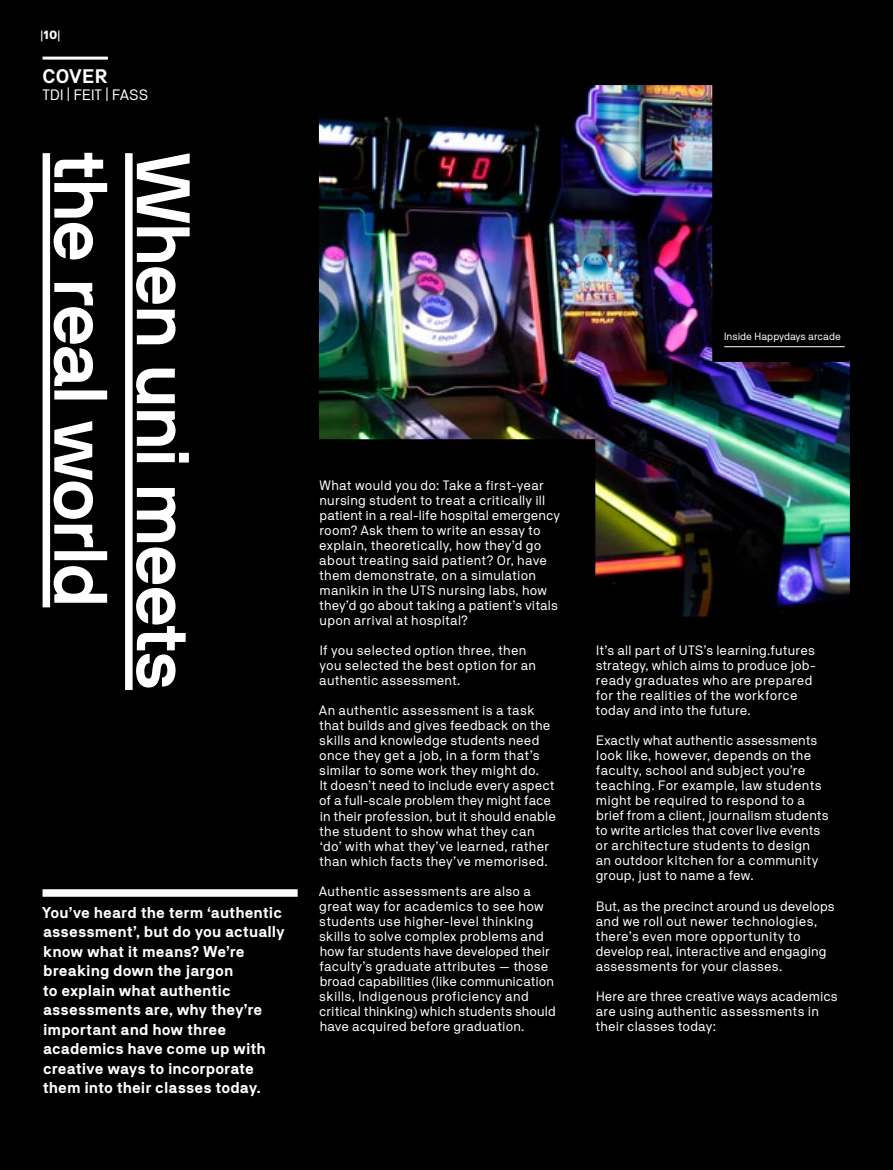
<style>
.page{position:relative;width:893px;height:1170px;background:#fff}
.page>*{position:absolute;margin:0;border:0;box-sizing:border-box;transform-origin:0 0}
.t1{font:700 75px "NB International Pro";letter-spacing:-.015em;color:#fff}
.t2{font:700 19.5px "NB Akademie Std";color:#fff}
.t3{font:700 15.6px/19.5px "NB Akademie Std";color:#fff}
.t4{font:15px "NB Akademie Std";color:#fff}
.t5{font:13.5px/15px "NB Akademie Std";letter-spacing:.015em;color:#fff}
.t6{font:500 12px "NB Akademie Std";color:#fff}
.t7{font:10.5px "NB Akademie Std";color:#fff}
.s1{font-weight:900}
</style>
<div class="page">
<div style="left:0;top:0;width:893px;height:1169px;background:#000"></div>
<hr style="left:43px;top:57px;width:65px;height:3px;background:#fff">
<div style="left:125px;top:153px;width:8px;height:537px;background:#fff"></div>
<div style="left:43px;top:153px;width:7px;height:454px;background:#fff"></div>
<div style="left:43px;top:889px;width:255px;height:7px;background:#fff"></div>
<img style="left:319px;top:85px;width:531px;height:531px">
<hr style="left:724px;top:346px;width:121px;height:1px;background:#fff">
<p class="t6" style="left:41px;top:28px;width:21px">|<span class="s1">10</span>|</p>
<h2 class="t2" style="left:43px;top:64px;width:67px">COVER</h2>
<p class="t4" style="left:43px;top:86px;width:107px">TDI | FEIT | FASS</p>
<h1 class="t1" style="left:123px;top:153px;width:455px;rotate:90deg">the real world</h1>
<h1 class="t1" style="left:205px;top:153px;width:538px;rotate:90deg">When uni meets</h1>
<p class="t3" style="left:42px;top:902px;width:245px">You’ve heard the term ‘authentic assessment’, but do you actually know what it means? We’re breaking down the jargon<br>to explain what authentic assessments are, why they’re important and how three academics have come up with creative ways to incorporate them into their classes today.</p>
<p class="t5" style="left:319px;top:478px;width:242px">What would you do: Take a first-year nursing student to treat a critically ill patient in a real-life hospital emergency room? Ask them to write an essay to explain, theoretically, how they’d go about treating said patient? Or, have them demonstrate, on a simulation manikin in the UTS nursing labs, how they’d go about taking a patient’s vitals upon arrival at hospital?</p>
<p class="t5" style="left:319px;top:643px;width:218px">If you selected option three, then you selected the best option for an authentic assessment.</p>
<p class="t5" style="left:319px;top:703px;width:239px">An authentic assessment is a task that builds and gives feedback on the skills and knowledge students need once they get a job, in a form that’s similar to some work they might do.<br>It doesn’t need to include every aspect of a full-scale problem they might face in their profession, but it should enable the student to show what they can ‘do’ with what they’ve learned, rather than which facts they’ve memorised.</p>
<p class="t5" style="left:319px;top:883px;width:238px">Authentic assessments are also a great way for academics to see how students use higher-level thinking skills to solve complex problems and how far students have developed their faculty’s graduate attributes — those broad capabilities (like communication skills, Indigenous proficiency and critical thinking) which students should have acquired before graduation.</p>
<p class="t7" style="left:724px;top:330px;width:118px">Inside Happydays arcade</p>
<p class="t5" style="left:596px;top:643px;width:222px">It’s all part of UTS’s learning.futures strategy, which aims to produce job&shy;ready graduates who are prepared for the realities of the workforce today and into the future.</p>
<p class="t5" style="left:596px;top:733px;width:234px">Exactly what authentic assessments look like, however, depends on the faculty, school and subject you’re teaching. For example, law students might be required to respond to a brief from a client, journalism students to write articles that cover live events or architecture students to design an outdoor kitchen for a community group, just to name a few.</p>
<p class="t5" style="left:596px;top:898px;width:241px">But, as the precinct around us develops and we roll out newer technologies, there’s even more opportunity to develop real, interactive and engaging assessments for your classes.</p>
<p class="t5" style="left:596px;top:988px;width:244px">Here are three creative ways academics are using authentic assessments in their classes today:</p>
</div>
